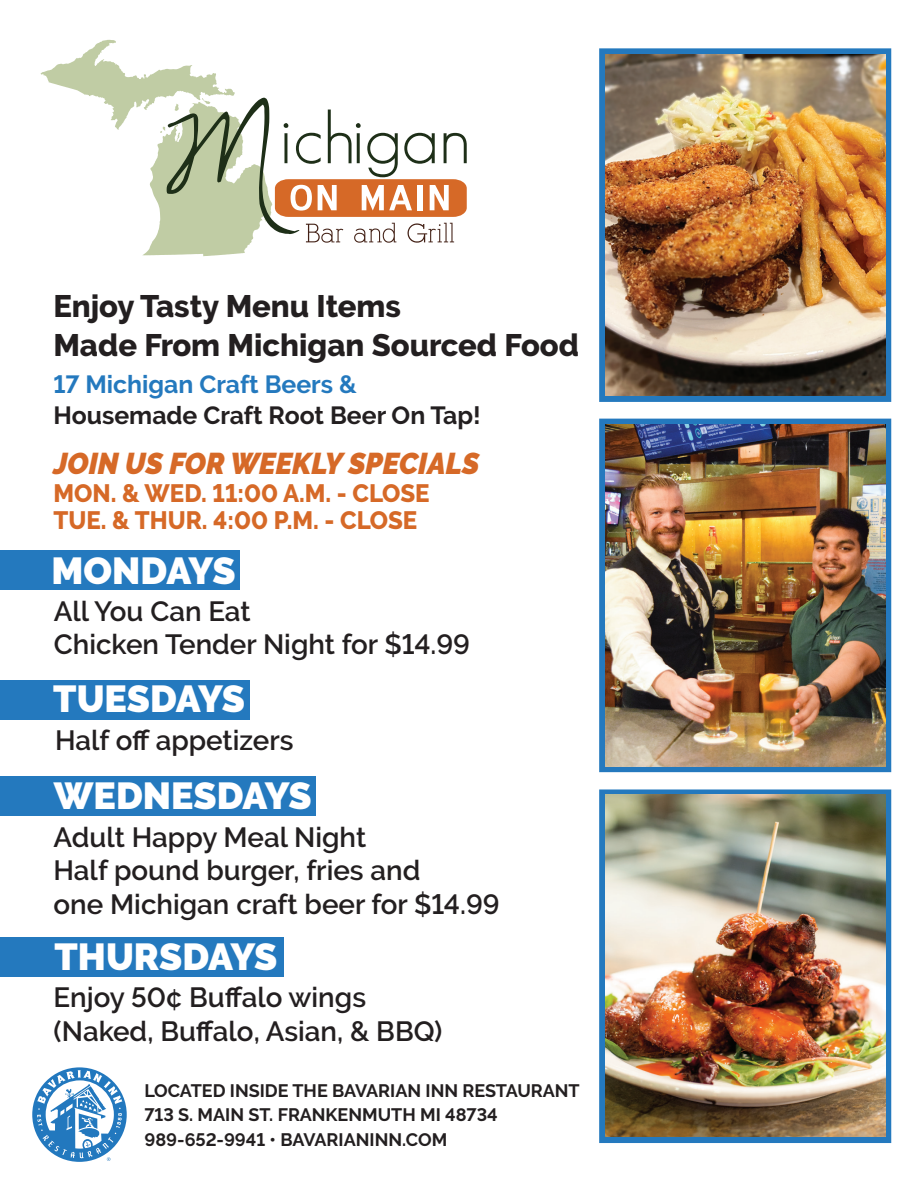
<style>
.page{position:relative;width:918px;height:1188px;background:#fff}
.page>*{position:absolute;margin:0;border:0;box-sizing:border-box;transform-origin:0 0}
.t1{font:900 37.5px "Raleway";color:#fff}
.t2{font:800 31.05px/39.6px "Raleway";color:#231f20}
.t3{font:italic 900 30px "Raleway";color:#d66927;scale:.96 1}
.t4{font:600 27.75px/33.3px "Raleway";color:#231f20}
.t5{font:800 25.05px/27.5px "Raleway";color:#d66927;scale:.96 1}
.t6{font:700 24.75px "Raleway";color:#231f20}
.t7{font:700 24.75px "Raleway";color:#2479be}
.t8{font:700 18px/24.6px "Raleway";color:#231f20}
</style>
<div class="page">
<div style="left:0;top:550px;width:239px;height:40px;background:#2479be"></div>
<svg style="left:41px;top:40px;width:426px;height:216px"></svg>
<div style="left:0;top:680px;width:249px;height:39px;background:#2479be"></div>
<div style="left:0;top:776px;width:316px;height:40px;background:#2479be"></div>
<div style="left:0;top:937px;width:284px;height:39px;background:#2479be"></div>
<svg style="left:599px;top:48px;width:292px;height:354px;background:#307dba"></svg>
<svg style="left:599px;top:419px;width:292px;height:353px;background:#327ab4"></svg>
<svg style="left:599px;top:789px;width:292px;height:354px;background:#387fb7"></svg>
<img style="left:605px;top:54px;width:280px;height:342px">
<img style="left:605px;top:795px;width:280px;height:341px">
<img style="left:605px;top:425px;width:280px;height:341px">
<svg style="left:32px;top:1067px;width:95px;height:95px"></svg>
<p class="t2" style="left:53px;top:286px;width:527px">Enjoy Tasty Menu Items<br>Made From Michigan Sourced Food</p>
<p class="t7" style="left:53px;top:370px;width:305px">17 Michigan Craft Beers &amp;</p>
<p class="t6" style="left:53px;top:402px;width:429px">Housemade Craft Root Beer On Tap!</p>
<p class="t3" style="left:54px;top:446px;width:445px">JOIN US FOR WEEKLY SPECIALS</p>
<p class="t5" style="left:54px;top:479px;width:393px">MON. &amp; WED. 11:00 A.M. - CLOSE<br>TUE. &amp; THUR. 4:00 P.M. - CLOSE</p>
<h1 class="t1" style="left:52px;top:549px;width:185px">MONDAYS</h1>
<p class="t4" style="left:54px;top:594px;width:418px">All You Can Eat<br>Chicken Tender Night for $14.99</p>
<h1 class="t1" style="left:53px;top:678px;width:193px">TUESDAYS</h1>
<p class="t4" style="left:55px;top:724px;width:240px">Half off appetizers</p>
<h1 class="t1" style="left:54px;top:774px;width:259px">WEDNESDAYS</h1>
<p class="t4" style="left:54px;top:821px;width:448px">Adult Happy Meal Night<br>Half pound burger, fries and<br>one Michigan craft beer for $14.99</p>
<h1 class="t1" style="left:55px;top:935px;width:224px">THURSDAYS</h1>
<p class="t4" style="left:54px;top:981px;width:390px">Enjoy 50¢ Buffalo wings (Naked, Buffalo, Asian, &amp; BBQ)</p>
<p class="t8" style="left:144px;top:1078px;width:437px">LOCATED INSIDE THE BAVARIAN INN RESTAURANT<br>713 S. MAIN ST. FRANKENMUTH MI 48734<br>989-652-9941 • BAVARIANINN.COM</p>
</div>
